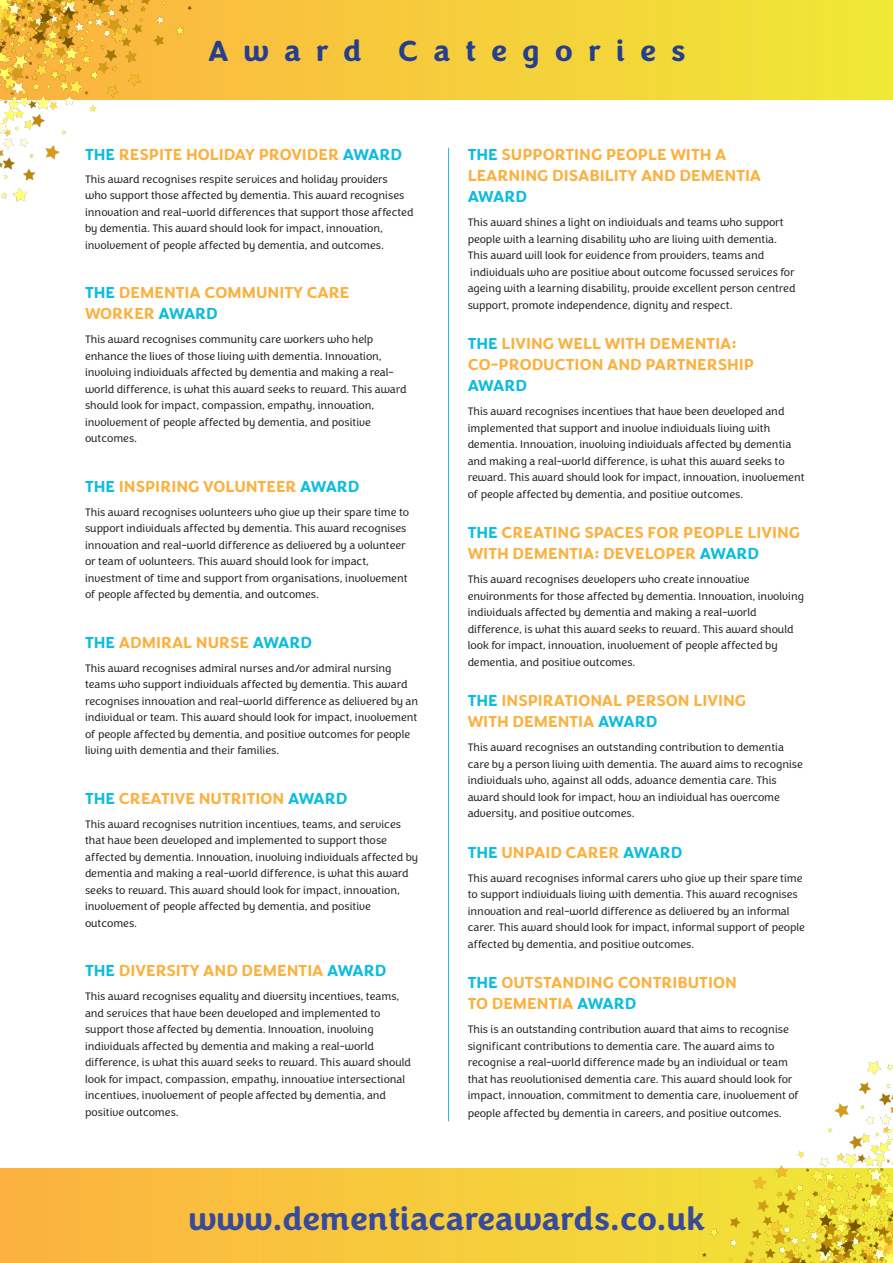
<style>
.page{position:relative;width:893px;height:1263px;background:#fff}
.page>*{position:absolute;margin:0;border:0;box-sizing:border-box;transform-origin:0 0}
.t1{font:700 33px "Congenial";color:#384b9a}
.t2{font:700 30px "Congenial";letter-spacing:.5em;color:#253f8e}
.t3{font:700 16.5px/21px "Congenial";color:#fbb13f}
.t4{font:300 11.25px/16.5px "Congenial";color:#231f20}
.s1{color:#0dbcdc}
</style>
<div class="page">
<svg style="left:200px;top:0;width:693px;height:100px;background:#f4d23a"></svg>
<svg style="left:1px;top:1169px;width:693px;height:93px;background:#f7c63c"></svg>
<hr style="left:448px;top:148px;width:1px;height:973px;background:#26b6e8">
<img style="left:1px;top:0;width:199px;height:202px">
<img style="left:694px;top:1061px;width:199px;height:202px">
<p class="t2" style="left:208px;top:32px;width:479px">Award Categories</p>
<p class="t3" style="left:85px;top:144px;width:319px"><span class="s1">THE</span> RESPITE HOLIDAY PROVIDER <span class="s1">AWARD</span></p>
<p class="t4" style="left:85px;top:171px;width:330px">This award recognises respite services and holiday providers<br>who support those affected by dementia. This award recognises innovation and real-world differences that support those affected by dementia. This award should look for impact, innovation, involvement of people affected by dementia, and outcomes.</p>
<p class="t3" style="left:85px;top:282px;width:266px"><span class="s1">THE</span> DEMENTIA COMMUNITY CARE</p>
<p class="t3" style="left:85px;top:303px;width:134px">WORKER <span class="s1">AWARD</span></p>
<p class="t4" style="left:85px;top:331px;width:323px">This award recognises community care workers who help enhance the lives of those living with dementia. Innovation, involving individuals affected by dementia and making a real&shy;world difference, is what this award seeks to reward. This award should look for impact, compassion, empathy, innovation, involvement of people affected by dementia, and positive outcomes.</p>
<p class="t3" style="left:85px;top:476px;width:276px"><span class="s1">THE</span> INSPIRING VOLUNTEER <span class="s1">AWARD</span></p>
<p class="t4" style="left:85px;top:504px;width:326px">This award recognises volunteers who give up their spare time to support individuals affected by dementia. This award recognises innovation and real-world difference as delivered by a volunteer or team of volunteers. This award should look for impact, investment of time and support from organisations, involvement of people affected by dementia, and outcomes.</p>
<p class="t3" style="left:85px;top:632px;width:229px"><span class="s1">THE</span> ADMIRAL NURSE <span class="s1">AWARD</span></p>
<p class="t4" style="left:85px;top:660px;width:335px">This award recognises admiral nurses and/or admiral nursing teams who support individuals affected by dementia. This award recognises innovation and real-world difference as delivered by an individual or team. This award should look for impact, involvement of people affected by dementia, and positive outcomes for people living with dementia and their families.</p>
<p class="t3" style="left:85px;top:788px;width:264px"><span class="s1">THE</span> CREATIVE NUTRITION <span class="s1">AWARD</span></p>
<p class="t4" style="left:85px;top:816px;width:334px">This award recognises nutrition incentives, teams, and services that have been developed and implemented to support those affected by dementia. Innovation, involving individuals affected by dementia and making a real-world difference, is what this award seeks to reward. This award should look for impact, innovation, involvement of people affected by dementia, and positive outcomes.</p>
<p class="t3" style="left:85px;top:960px;width:303px"><span class="s1">THE</span> DIVERSITY AND DEMENTIA <span class="s1">AWARD</span></p>
<p class="t4" style="left:85px;top:988px;width:327px">This award recognises equality and diversity incentives, teams, and services that have been developed and implemented to support those affected by dementia. Innovation, involving individuals affected by dementia and making a real-world difference, is what this award seeks to reward. This award should look for impact, compassion, empathy, innovative intersectional incentives, involvement of people affected by dementia, and positive outcomes.</p>
<p class="t3" style="left:468px;top:144px;width:260px"><span class="s1">THE</span> SUPPORTING PEOPLE WITH A</p>
<p class="t3" style="left:468px;top:165px;width:295px">LEARNING DISABILITY AND DEMENTIA<br><span class="s1">AWARD</span></p>
<p class="t4" style="left:468px;top:214px;width:318px">This award shines a light on individuals and teams who support people with a learning disability who are living with dementia.</p>
<p class="t4" style="left:468px;top:247px;width:298px">This award will look for evidence from providers, teams and</p>
<p class="t4" style="left:468px;top:264px;width:329px;text-align:justify">individuals who are positive about outcome focussed services for ageing with a learning disability, provide excellent person centred support, promote independence, dignity and respect.</p>
<p class="t3" style="left:468px;top:333px;width:288px"><span class="s1">THE</span> LIVING WELL WITH DEMENTIA:<br>CO-PRODUCTION AND PARTNERSHIP<br><span class="s1">AWARD</span></p>
<p class="t4" style="left:468px;top:403px;width:338px">This award recognises incentives that have been developed and implemented that support and involve individuals living with dementia. Innovation, involving individuals affected by dementia and making a real-world difference, is what this award seeks to reward. This award should look for impact, innovation, involvement of people affected by dementia, and positive outcomes.</p>
<p class="t3" style="left:468px;top:522px;width:334px"><span class="s1">THE</span> CREATING SPACES FOR PEOPLE LIVING<br>WITH DEMENTIA: DEVELOPER <span class="s1">AWARD</span></p>
<p class="t4" style="left:468px;top:571px;width:338px">This award recognises developers who create innovative environments for those affected by dementia. Innovation, involving individuals affected by dementia and making a real-world difference, is what this award seeks to reward. This award should look for impact, innovation, involvement of people affected by dementia, and positive outcomes.</p>
<p class="t3" style="left:468px;top:690px;width:280px"><span class="s1">THE</span> INSPIRATIONAL PERSON LIVING</p>
<p class="t3" style="left:468px;top:711px;width:191px">WITH DEMENTIA <span class="s1">AWARD</span></p>
<p class="t4" style="left:468px;top:739px;width:337px">This award recognises an outstanding contribution to dementia care by a person living with dementia. The award aims to recognise individuals who, against all odds, advance dementia care. This award should look for impact, how an individual has overcome adversity, and positive outcomes.</p>
<p class="t3" style="left:468px;top:842px;width:216px"><span class="s1">THE</span> UNPAID CARER <span class="s1">AWARD</span></p>
<p class="t4" style="left:468px;top:870px;width:339px">This award recognises informal carers who give up their spare time to support individuals living with dementia. This award recognises innovation and real-world difference as delivered by an informal carer. This award should look for impact, informal support of people affected by dementia, and positive outcomes.</p>
<p class="t3" style="left:468px;top:972px;width:271px"><span class="s1">THE</span> OUTSTANDING CONTRIBUTION</p>
<p class="t3" style="left:468px;top:993px;width:170px">TO DEMENTIA <span class="s1">AWARD</span></p>
<p class="t4" style="left:468px;top:1021px;width:333px">This is an outstanding contribution award that aims to recognise significant contributions to dementia care. The award aims to recognise a real-world difference made by an individual or team that has revolutionised dementia care. This award should look for impact, innovation, commitment to dementia care, involvement of</p>
<p class="t4" style="left:468px;top:1105px;width:316px">people affected by dementia in careers, and positive outcomes.</p>
<p class="t1" style="left:188px;top:1198px;width:518px">www.dementiacareawards.co.uk</p>
</div>
